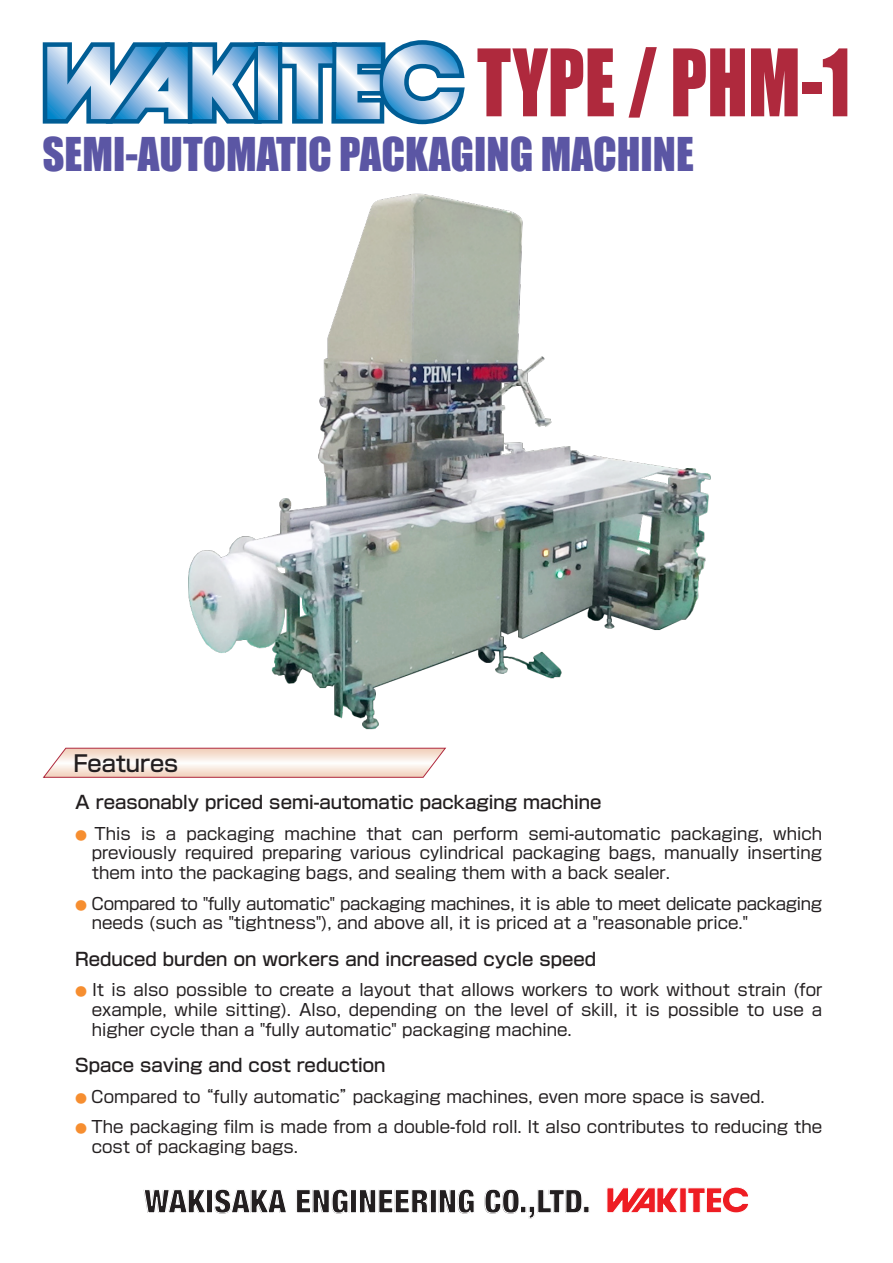
<style>
.page{position:relative;width:893px;height:1263px;background:#fff}
.page>*{position:absolute;margin:0;border:0;box-sizing:border-box;transform-origin:0 0}
.t1{font:85.8px "Impact";color:#af293d;scale:.86 1}
.t2{font:42.75px "Impact";color:#5b56a4}
.t3{font:900 condensed 32.25px "Helvetica Neue";letter-spacing:.01em;color:#231f20}
.t4{font:500 22.5px "Shin Go Pro";color:#231f20}
.t5{font:500 18px "Shin Go Pro";color:#231f20}
.t6{font:16.5px/19.8px "Shin Go Pro";color:#231f20;text-align:justify}
.t7{font:16.5px/19.8px "Shin Go Pro";letter-spacing:-.02em;color:#231f20}
.s1{font-size:12px;color:#f68e30}
</style>
<div class="page">
<svg style="left:42px;top:40px;width:423px;height:85px"></svg>
<svg style="left:607px;top:1187px;width:71px;height:26px"></svg>
<svg style="left:680px;top:1188px;width:6px;height:25px"></svg>
<svg style="left:688px;top:1187px;width:61px;height:26px"></svg>
<svg style="left:42px;top:747px;width:398px;height:31px"></svg>
<img style="left:152px;top:193px;width:559px;height:563px">
<h1 class="t1" style="left:477px;top:16px;width:436px">TYPE / PHM-1</h1>
<h2 class="t2" style="left:43px;top:121px;width:653px">SEMI-AUTOMATIC PACKAGING MACHINE</h2>
<h3 class="t4" style="left:73px;top:745px;width:107px">Features</h3>
<p class="t5" style="left:75px;top:788px;width:528px">A reasonably priced semi-automatic packaging machine</p>
<p class="t6" style="left:92px;top:821px;width:732px;text-indent:-16px"><span class="s1">●</span> This is a packaging machine that can perform semi-automatic packaging, which previously required preparing various cylindrical packaging bags, manually inserting them into the packaging bags, and sealing them with a back sealer.</p>
<p class="t7" style="left:92px;top:891px;width:732px;text-indent:-17px"><span class="s1">●</span> Compared to "fully automatic" packaging machines, it is able to meet delicate packaging needs (such as "tightness"), and above all, it is priced at a "reasonable price."</p>
<p class="t5" style="left:75px;top:944px;width:522px">Reduced burden on workers and increased cycle speed</p>
<p class="t6" style="left:92px;top:978px;width:732px;text-indent:-17px"><span class="s1">●</span> It is also possible to create a layout that allows workers to work without strain (for example, while sitting). Also, depending on the level of skill, it is possible to use a higher cycle than a "fully automatic" packaging machine.</p>
<p class="t5" style="left:75px;top:1051px;width:312px">Space saving and cost reduction</p>
<p class="t6" style="left:75px;top:1084px;width:691px"><span class="s1">●</span> Compared to “fully automatic”packaging machines, even more space is saved.</p>
<p class="t6" style="left:92px;top:1115px;width:732px;text-indent:-17px"><span class="s1">●</span> The packaging film is made from a double-fold roll. It also contributes to reducing the cost of packaging bags.</p>
<h3 class="t3" style="left:144px;top:1175px;width:448px">WAKISAKA ENGINEERING CO.,LTD.</h3>
</div>
